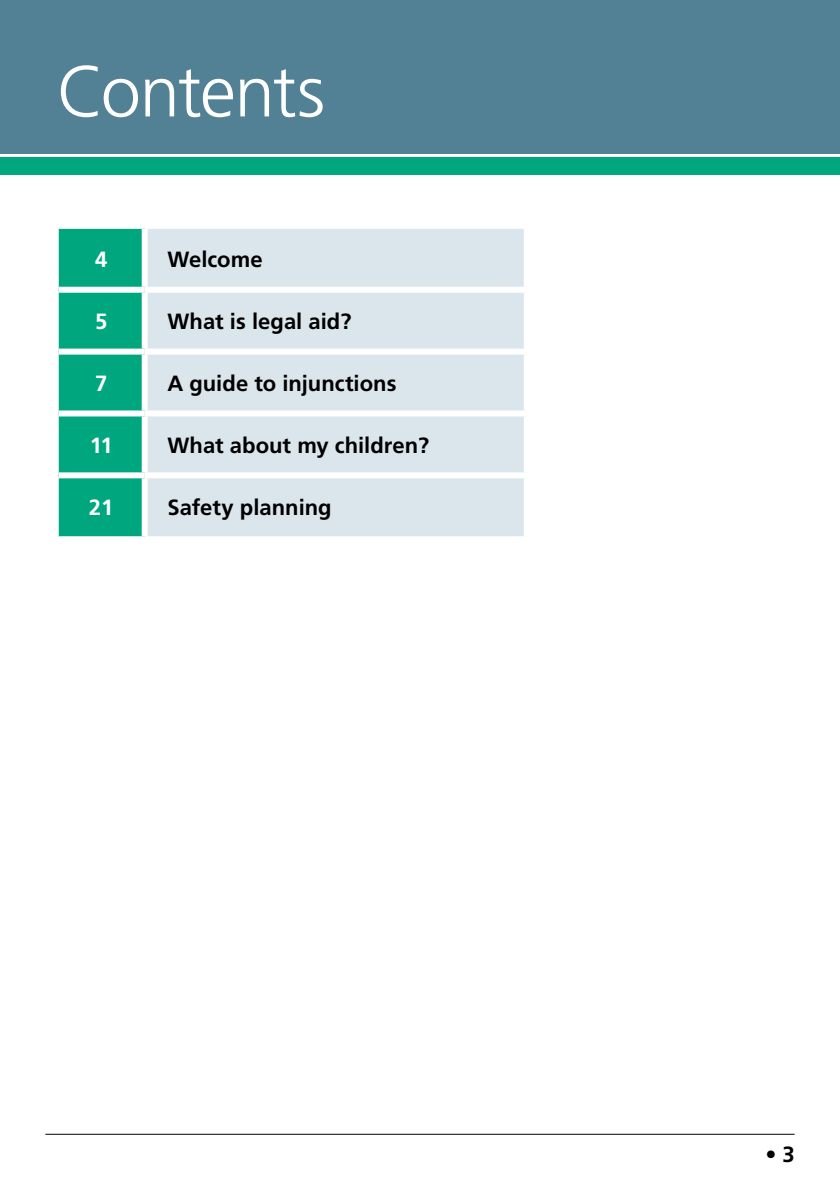
<style>
.page{position:relative;width:840px;height:1191px;background:#fff}
.page>*{position:absolute;margin:0;border:0;box-sizing:border-box;transform-origin:0 0}
.t1{font:300 72px "Frutiger";letter-spacing:-.025em;color:#fff}
.t2{font:700 22px "Frutiger";color:#000}
.t3{font:700 22px "Frutiger";color:#fff}
.t4{font:300 22px "Frutiger";color:#000}
.s1{font-weight:700}
</style>
<div class="page">
<div style="left:0;top:0;width:839px;height:154px;background:#528095"></div>
<div style="left:0;top:157px;width:839px;height:17px;background:#00a77e"></div>
<hr style="left:45px;top:1133px;width:749px;height:1px;background:#000">
<div style="left:59px;top:229px;width:83px;height:307px;background:#00a77e"></div>
<div style="left:148px;top:229px;width:375px;height:307px;background:#dbe6ec"></div>
<div style="left:59px;top:287px;width:86px;height:6px;background:#fff"></div>
<div style="left:145px;top:287px;width:384px;height:6px;background:#fff"></div>
<div style="left:59px;top:348px;width:86px;height:6px;background:#fff"></div>
<div style="left:145px;top:348px;width:384px;height:6px;background:#fff"></div>
<div style="left:59px;top:410px;width:86px;height:6px;background:#fff"></div>
<div style="left:145px;top:410px;width:384px;height:6px;background:#fff"></div>
<div style="left:59px;top:472px;width:86px;height:6px;background:#fff"></div>
<div style="left:145px;top:472px;width:384px;height:6px;background:#fff"></div>
<h1 class="t1" style="left:57px;top:51px;width:270px">Contents</h1>
<p class="t3" style="left:95px;top:246px;width:14px">4</p>
<p class="t2" style="left:167px;top:246px;width:97px">Welcome</p>
<p class="t3" style="left:95px;top:308px;width:14px">5</p>
<p class="t2" style="left:167px;top:308px;width:185px">What is legal aid?</p>
<p class="t3" style="left:95px;top:370px;width:14px">7</p>
<p class="t2" style="left:167px;top:370px;width:230px">A guide to injunctions</p>
<p class="t3" style="left:90px;top:432px;width:25px">11</p>
<p class="t2" style="left:167px;top:432px;width:263px">What about my children?</p>
<p class="t3" style="left:89px;top:494px;width:26px">21</p>
<p class="t2" style="left:167px;top:494px;width:166px">Safety planning</p>
<p class="t4" style="left:765px;top:1142px;width:31px">• <span class="s1">3</span></p>
</div>
